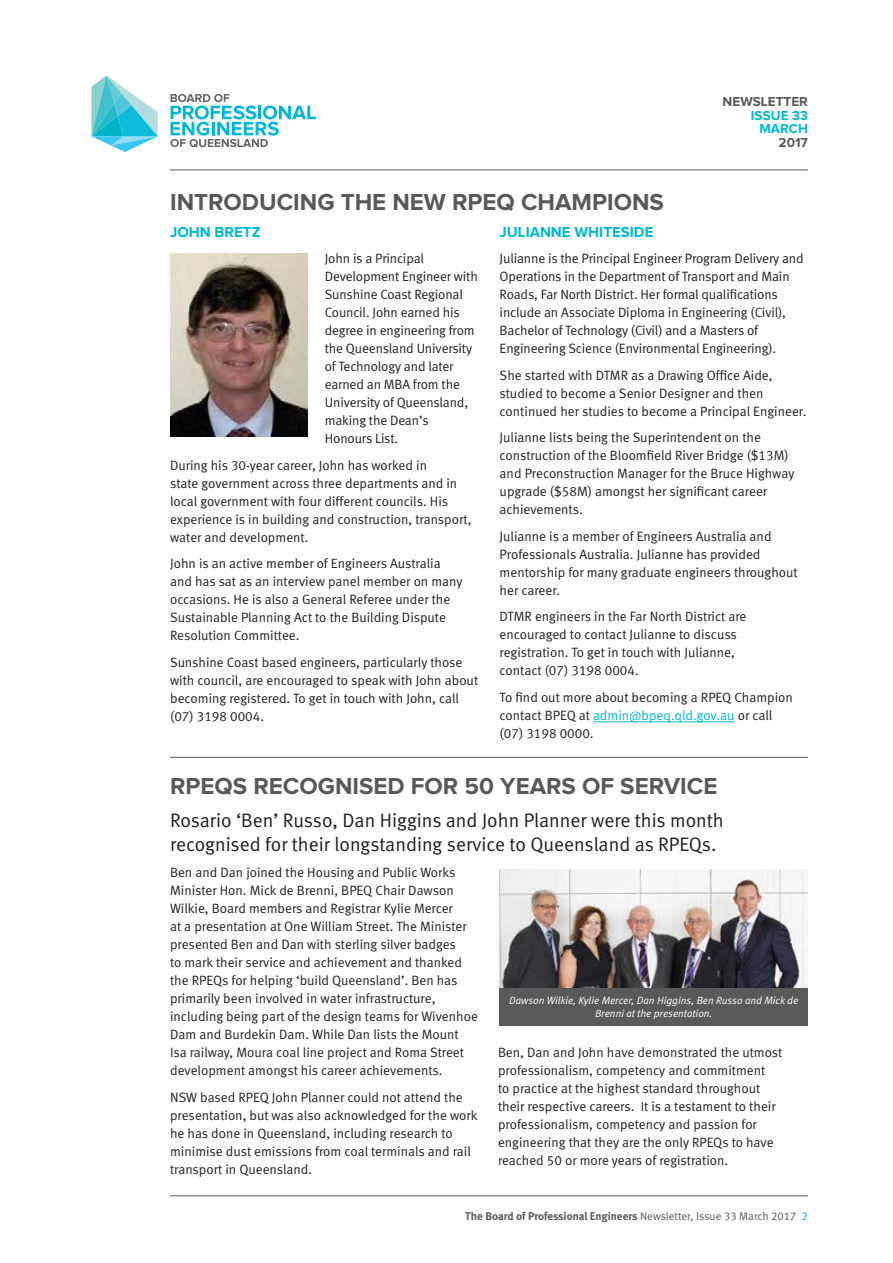
<style>
.page{position:relative;width:893px;height:1263px;background:#fff}
.page>*{position:absolute;margin:0;border:0;box-sizing:border-box;transform-origin:0 0}
.Heading_-_2_column{font:700 24px "Proxima Nova";color:#58595b}
.Body_-_first_paragra{font:19.5px/24px "Meta Normal LF";color:#231f20}
.Heading_2_-_1_column{font:700 15px "Proxima Nova";color:#00b8d6}
.Body{font:13.5px/18px "Meta Normal LF";color:#231f20}
.t1{font:700 13.5px "Proxima Nova";color:#58595b}
.t2{font:700 13.5px/13.5px "Proxima Nova";color:#00b8d6;text-align:right}
.t3{font:11.25px "Meta Bold LF";color:#58595b}
.t4{font:italic 10.5px/12.6px "Meta Normal LF";color:#fff;text-align:center}
.s1{color:#00b8d6}
.s2{font-family:"Meta Normal LF"}
.s3{font-family:"Meta Normal LF";color:#00b8d6}
</style>
<div class="page">
<hr style="left:170px;top:170px;width:638px;height:1px;background:#58595b">
<hr style="left:170px;top:1195px;width:638px;height:1px;background:#58595b">
<svg style="left:171px;top:94px;width:145px;height:53px"></svg>
<svg style="left:91px;top:75px;width:67px;height:77px"></svg>
<hr style="left:593px;top:721px;width:142px;height:1px;background:#00b8d6">
<img style="left:170px;top:253px;width:138px;height:184px">
<div style="left:500px;top:988px;width:308px;height:37px;background:#58595b"></div>
<img style="left:500px;top:870px;width:308px;height:118px">
<hr style="left:170px;top:757px;width:638px;height:1px;background:#58595b">
<p class="t1" style="left:723px;top:96px;width:87px">NEWSLETTER</p>
<p class="t2" style="left:751px;top:109px;width:58px">ISSUE 33<br>MARCH</p>
<p class="t1" style="left:778px;top:136px;width:31px">2017</p>
<p class="Heading_-_2_column" style="left:170px;top:191px;width:495px">INTRODUCING THE NEW RPEQ CHAMPIONS</p>
<p class="Heading_2_-_1_column" style="left:170px;top:225px;width:92px">JOHN BRETZ</p>
<p class="Body" style="left:325px;top:249px;width:155px">John is a Principal<br>Development Engineer with<br>Sunshine Coast Regional<br>Council. John earned his degree in engineering from the Queensland University of Technology and later earned an MBA from the<br>University of Queensland, making the Dean’s<br>Honours List.</p>
<p class="Body" style="left:170px;top:456px;width:303px">During his 30-year career, John has worked in<br>state government across three departments and in local government with four different councils. His experience is in building and construction, transport, water and development.</p>
<p class="Body" style="left:170px;top:554px;width:294px">John is an active member of Engineers Australia and has sat as an interview panel member on many occasions. He is also a General Referee under the Sustainable Planning Act to the Building Dispute Resolution Committee.</p>
<p class="Body" style="left:170px;top:653px;width:310px">Sunshine Coast based engineers, particularly those with council, are encouraged to speak with John about becoming registered. To get in touch with John, call (07) 3198 0004.</p>
<p class="Heading_2_-_1_column" style="left:500px;top:225px;width:155px">JULIANNE WHITESIDE</p>
<p class="Body" style="left:500px;top:249px;width:306px">Julianne is the Principal Engineer Program Delivery and Operations in the Department of Transport and Main Roads, Far North District. Her formal qualifications include an Associate Diploma in Engineering (Civil), Bachelor of Technology (Civil) and a Masters of Engineering Science (Environmental Engineering).</p>
<p class="Body" style="left:500px;top:366px;width:308px">She started with DTMR as a Drawing Office Aide, studied to become a Senior Designer and then continued her studies to become a Principal Engineer.</p>
<p class="Body" style="left:500px;top:428px;width:296px">Julianne lists being the Superintendent on the construction of the Bloomfield River Bridge ($13M) and Preconstruction Manager for the Bruce Highway upgrade ($58M) amongst her significant career achievements.</p>
<p class="Body" style="left:500px;top:527px;width:300px">Julianne is a member of Engineers Australia and Professionals Australia. Julianne has provided mentorship for many graduate engineers throughout her career.</p>
<p class="Body" style="left:500px;top:607px;width:248px">DTMR engineers in the Far North District are encouraged to contact Julianne to discuss registration. To get in touch with Julianne, contact (07) 3198 0004.</p>
<p class="Body" style="left:500px;top:688px;width:295px">To find out more about becoming a RPEQ Champion contact BPEQ at <span class="s1">admin@bpeq.qld.gov.au</span> or call (07) 3198 0000.</p>
<p class="Heading_-_2_column" style="left:170px;top:775px;width:549px">RPEQS RECOGNISED FOR 50 YEARS OF SERVICE</p>
<p class="Body_-_first_paragra" style="left:170px;top:807px;width:555px">Rosario ‘Ben’ Russo, Dan Higgins and John Planner were this month recognised for their longstanding service to Queensland as RPEQs.</p>
<p class="Body" style="left:170px;top:863px;width:309px">Ben and Dan joined the Housing and Public Works Minister Hon. Mick de Brenni, BPEQ Chair Dawson Wilkie, Board members and Registrar Kylie Mercer<br>at a presentation at One William Street. The Minister presented Ben and Dan with sterling silver badges<br>to mark their service and achievement and thanked the RPEQs for helping ‘build Queensland’. Ben has primarily been involved in water infrastructure, including being part of the design teams for Wivenhoe Dam and Burdekin Dam. While Dan lists the Mount Isa railway, Moura coal line project and Roma Street development amongst his career achievements.</p>
<p class="Body" style="left:170px;top:1088px;width:309px">NSW based RPEQ John Planner could not attend the presentation, but was also acknowledged for the work he has done in Queensland, including research to minimise dust emissions from coal terminals and rail transport in Queensland.</p>
<p class="t4" style="left:509px;top:994px;width:290px">Dawson Wilkie, Kylie Mercer, Dan Higgins, Ben Russo and Mick de<br>Brenni at the presentation.</p>
<p class="Body" style="left:498px;top:1043px;width:286px">Ben, Dan and John have demonstrated the utmost professionalism, competency and commitment<br>to practice at the highest standard throughout their respective careers. It is a testament to their professionalism, competency and passion for engineering that they are the only RPEQs to have reached 50 or more years of registration.</p>
<p class="t3" style="left:465px;top:1210px;width:344px">The Board of Professional Engineers <span class="s2">Newsletter, Issue 33 March 2017</span> <span class="s3">2</span></p>
</div>
